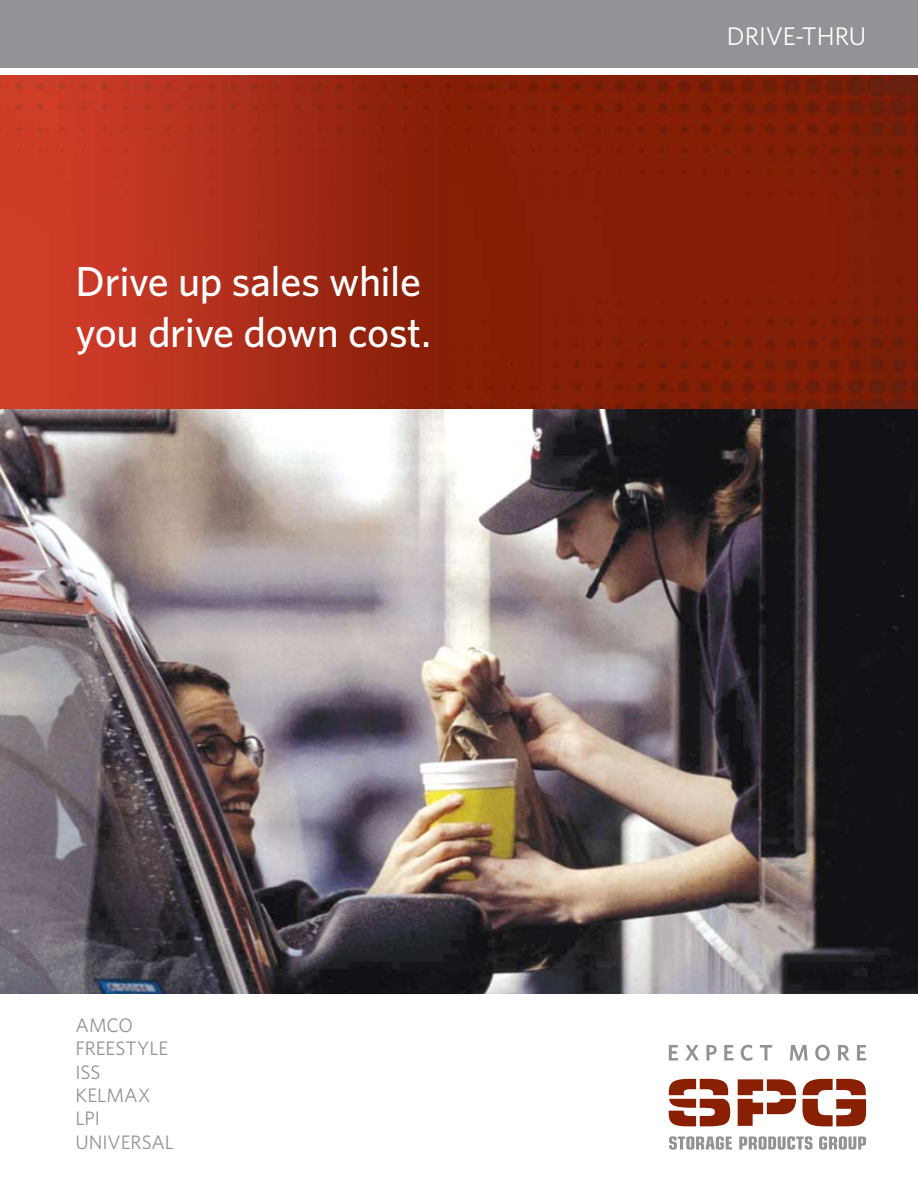
<style>
.page{position:relative;width:918px;height:1188px;background:#fff}
.page>*{position:absolute;margin:0;border:0;box-sizing:border-box;transform-origin:0 0}
.t1{font:500 42px/50.4px "Whitney";letter-spacing:-.01em;color:#fff}
.t2{font:25.5px "Whitney";letter-spacing:-.005em;color:#fff}
.t3{font:19.5px/23.4px "Whitney";color:#919396}
</style>
<div class="page">
<img style="left:0;top:75px;width:918px;height:335px">
<div style="left:0;top:0;width:918px;height:68px;background:#919396"></div>
<svg style="left:669px;top:1045px;width:9px;height:16px"></svg>
<svg style="left:685px;top:1045px;width:14px;height:16px"></svg>
<svg style="left:706px;top:1045px;width:11px;height:16px"></svg>
<svg style="left:724px;top:1045px;width:10px;height:16px"></svg>
<svg style="left:741px;top:1045px;width:12px;height:16px"></svg>
<svg style="left:760px;top:1045px;width:12px;height:16px"></svg>
<svg style="left:790px;top:1045px;width:18px;height:16px"></svg>
<svg style="left:815px;top:1045px;width:15px;height:16px"></svg>
<svg style="left:838px;top:1045px;width:11px;height:16px"></svg>
<svg style="left:857px;top:1045px;width:9px;height:16px"></svg>
<svg style="left:669px;top:1079px;width:197px;height:47px"></svg>
<svg style="left:669px;top:1136px;width:63px;height:14px"></svg>
<svg style="left:739px;top:1136px;width:74px;height:14px"></svg>
<svg style="left:819px;top:1136px;width:47px;height:14px"></svg>
<img style="left:0;top:410px;width:918px;height:584px">
<p class="t1" style="left:76px;top:255px;width:357px">Drive up sales while you drive down cost.</p>
<p class="t3" style="left:76px;top:1013px;width:92px">AMCO<br>FREESTYLE<br>ISS<br>KELMAX<br>LPI<br>UNIVERSAL</p>
<p class="t2" style="left:727px;top:21px;width:141px">DRIVE-THRU</p>
</div>
